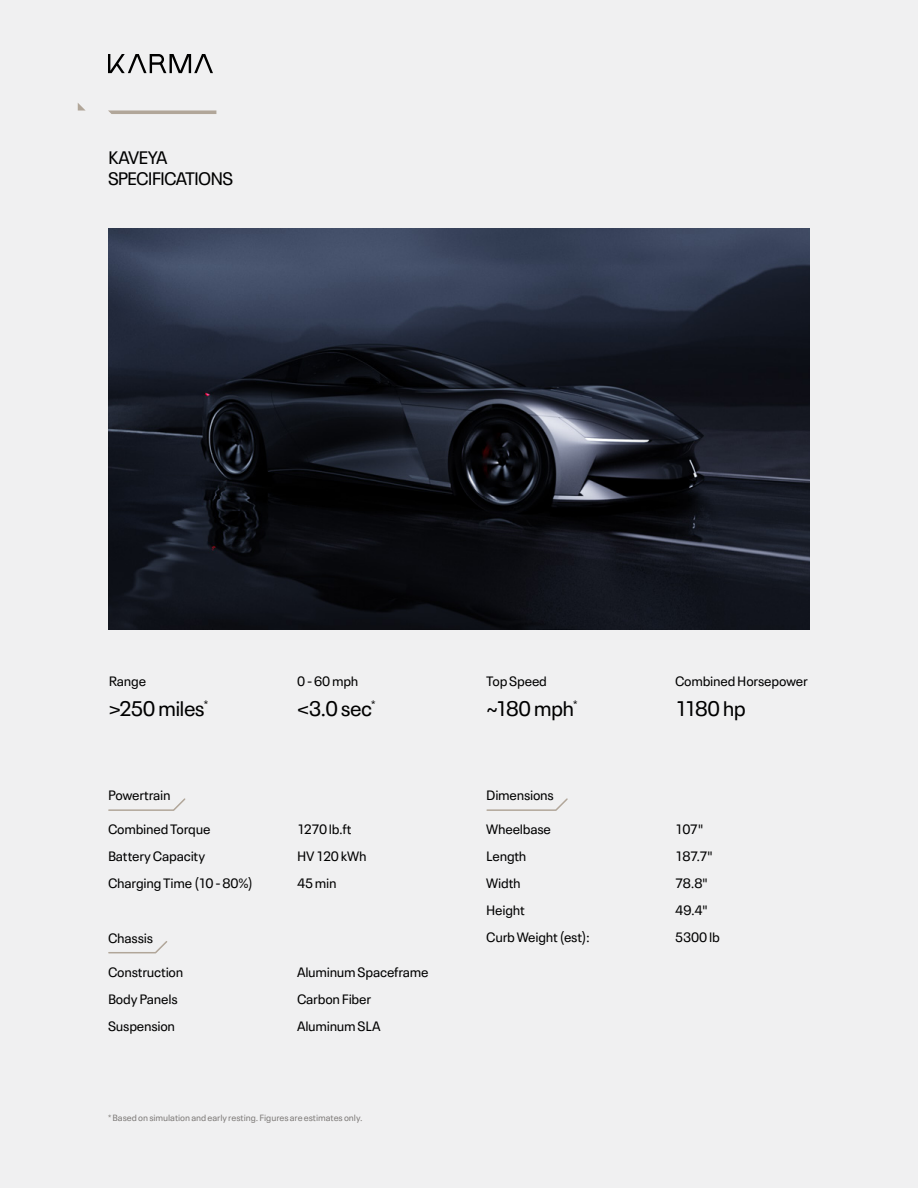
<style>
.page{position:relative;width:918px;height:1188px;background:#f0f0f1}
.page>*{position:absolute;margin:0;border:0;box-sizing:border-box;transform-origin:0 0}
.t1{font:21px "Neue Plak Text";letter-spacing:-.035em;color:#000}
.t2{font:18px/21px "Neue Plak Text";letter-spacing:-.05em;color:#000}
.t3{font:13.5px "Neue Plak Text";letter-spacing:-.015em;color:#000}
.t4{font:9px "Neue Plak Text";letter-spacing:-.005em;color:#7f7c7a}
</style>
<div class="page">
<svg style="left:108px;top:54px;width:105px;height:19px"></svg>
<svg style="left:78px;top:103px;width:8px;height:8px"></svg>
<svg style="left:108px;top:110px;width:108px;height:4px"></svg>
<img style="left:108px;top:229px;width:702px;height:400px">
<svg style="left:486px;top:798px;width:82px;height:13px"></svg>
<svg style="left:108px;top:941px;width:60px;height:13px"></svg>
<svg style="left:108px;top:798px;width:78px;height:13px"></svg>
<h2 class="t2" style="left:108px;top:146px;width:127px">KAVEYA<br>SPECIFICATIONS</h2>
<p class="t3" style="left:109px;top:670px;width:39px">Range</p>
<h1 class="t1" style="left:109px;top:692px;width:101px">&gt;250 miles<sup>*</sup></h1>
<p class="t3" style="left:108px;top:785px;width:64px">Powertrain</p>
<p class="t3" style="left:297px;top:670px;width:63px">0 - 60 mph</p>
<h1 class="t1" style="left:297px;top:692px;width:80px">&lt;3.0 sec<sup>*</sup></h1>
<p class="t3" style="left:108px;top:819px;width:104px">Combined Torque</p>
<p class="t3" style="left:297px;top:819px;width:56px">1270 lb.ft</p>
<p class="t3" style="left:108px;top:846px;width:99px">Battery Capacity</p>
<p class="t3" style="left:297px;top:846px;width:71px">HV 120 kWh</p>
<p class="t3" style="left:108px;top:873px;width:146px">Charging Time (10 - 80%)</p>
<p class="t3" style="left:297px;top:873px;width:41px">45 min</p>
<p class="t3" style="left:108px;top:927px;width:47px">Chassis</p>
<p class="t3" style="left:108px;top:961px;width:77px">Construction</p>
<p class="t3" style="left:297px;top:961px;width:133px">Aluminum Spaceframe</p>
<p class="t3" style="left:108px;top:988px;width:71px">Body Panels</p>
<p class="t3" style="left:297px;top:988px;width:76px">Carbon Fiber</p>
<p class="t3" style="left:108px;top:1015px;width:69px">Suspension</p>
<p class="t3" style="left:297px;top:1015px;width:85px">Aluminum SLA</p>
<p class="t4" style="left:108px;top:1110px;width:256px">* Based on simulation and early resting. Figures are estimates only.</p>
<p class="t3" style="left:486px;top:670px;width:62px">Top Speed</p>
<h1 class="t1" style="left:486px;top:692px;width:93px">~180 mph<sup>*</sup></h1>
<p class="t3" style="left:486px;top:785px;width:69px">Dimensions</p>
<p class="t3" style="left:675px;top:670px;width:134px">Combined Horsepower</p>
<h1 class="t1" style="left:675px;top:692px;width:72px">1180 hp</h1>
<p class="t3" style="left:486px;top:819px;width:66px">Wheelbase</p>
<p class="t3" style="left:675px;top:819px;width:30px">107"</p>
<p class="t3" style="left:486px;top:846px;width:42px">Length</p>
<p class="t3" style="left:675px;top:846px;width:39px">187.7"</p>
<p class="t3" style="left:486px;top:873px;width:36px">Width</p>
<p class="t3" style="left:675px;top:873px;width:34px">78.8"</p>
<p class="t3" style="left:486px;top:900px;width:40px">Height</p>
<p class="t3" style="left:675px;top:900px;width:34px">49.4"</p>
<p class="t3" style="left:486px;top:927px;width:105px">Curb Weight (est):</p>
<p class="t3" style="left:675px;top:927px;width:46px">5300 lb</p>
</div>
